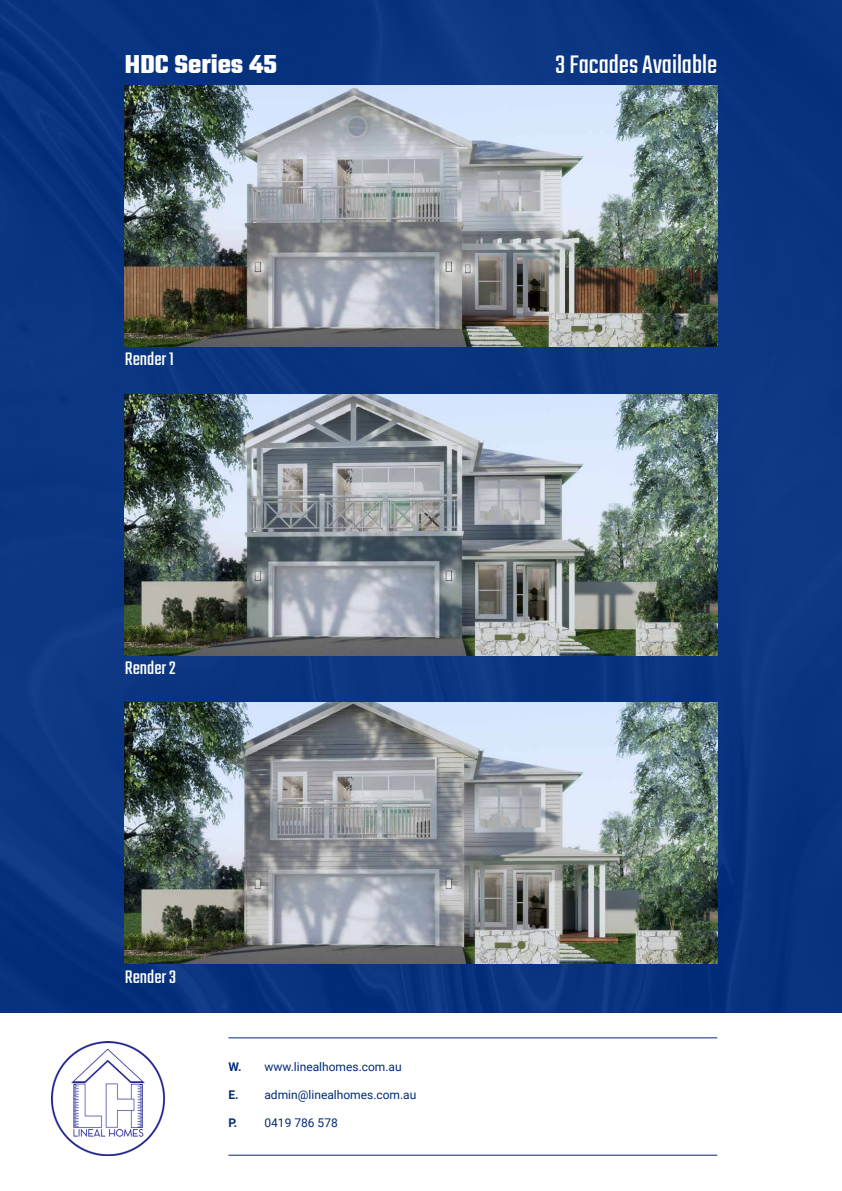
<style>
.page{position:relative;width:842px;height:1191px;background:#fff}
.page>*{position:absolute;margin:0;border:0;box-sizing:border-box;transform-origin:0 0}
.t1{font:28px "Teko";color:#fff}
.t2{font:700 28px "Teko";color:#fff}
.t3{font:20px "Teko";color:#fff}
.t4{font:12px "Roboto";color:#002b78}
.s1{font-weight:700}
</style>
<div class="page">
<img style="left:51px;top:1041px;width:114px;height:114px">
<hr style="left:228px;top:1037px;width:489px;height:1px;background:#002b78">
<hr style="left:228px;top:1154px;width:489px;height:1px;background:#002b78">
<div style="left:0;top:0;width:842px;height:1012px;background:#0a3581"></div>
<img style="left:125px;top:395px;width:592px;height:260px">
<img style="left:125px;top:703px;width:592px;height:260px">
<img style="left:125px;top:86px;width:592px;height:260px">
<h1 class="t2" style="left:125px;top:46px;width:154px">HDC Series 45</h1>
<h1 class="t1" style="left:556px;top:49px;width:163px">3 Facades Available</h1>
<h2 class="t3" style="left:125px;top:348px;width:51px">Render 1</h2>
<h2 class="t3" style="left:125px;top:657px;width:53px">Render 2</h2>
<h2 class="t3" style="left:125px;top:965px;width:53px">Render 3</h2>
<p class="t4" style="left:228px;top:1058px;width:175px"><span class="s1">W.</span> www.linealhomes.com.au</p>
<p class="t4" style="left:228px;top:1086px;width:189px"><span class="s1">E.</span> admin@linealhomes.com.au</p>
<p class="t4" style="left:228px;top:1114px;width:111px"><span class="s1">P.</span> 0419 786 578</p>
</div>
